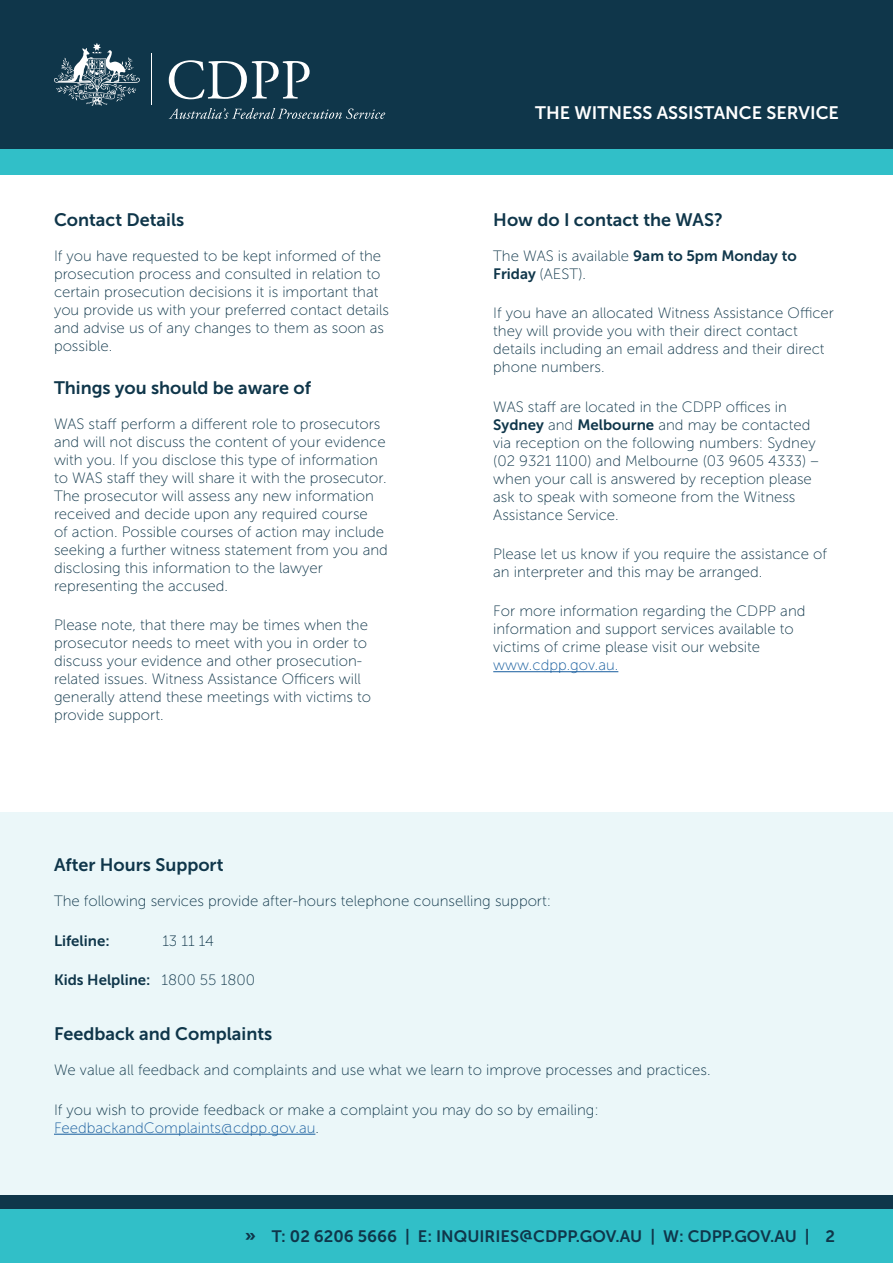
<style>
.page{position:relative;width:893px;height:1263px;background:#fff}
.page>*{position:absolute;margin:0;border:0;box-sizing:border-box;transform-origin:0 0}
.t1{font:18px "Museo Sans 700";color:#0f364a}
.t2{font:18px "Museo Sans 700";color:#fff}
.t3{font:16.5px "Museo Sans 700";color:#0f364a}
.t4{font:15px/18px "Museo Sans 100";color:#0f364a}
.t5{font:15px "Museo Sans 700";color:#0f364a}
.t6{font:15px "Museo Sans 100";color:#175d9e}
.s1{font-family:"Museo Sans 700"}
.s2{font-family:"Museo Sans 100"}
.s3{color:#175d9e}
.s4{font-family:"Museo Sans 900"}
</style>
<div class="page">
<div style="left:0;top:0;width:893px;height:149px;background:#0f364a"></div>
<div style="left:0;top:149px;width:893px;height:25px;background:#31bfc8"></div>
<svg style="left:169px;top:60px;width:141px;height:39px"></svg>
<hr style="left:151px;top:53px;width:1px;height:52px;background:#fff">
<svg style="left:54px;top:43px;width:86px;height:63px"></svg>
<svg style="left:169px;top:108px;width:216px;height:11px"></svg>
<div style="left:0;top:1209px;width:893px;height:54px;background:#31bfc8"></div>
<div style="left:0;top:1195px;width:893px;height:14px;background:#0f364a"></div>
<div style="left:0;top:812px;width:893px;height:383px;background:#ebf7f9"></div>
<hr style="left:493px;top:671px;width:125px;height:1px;background:#175d9e">
<hr style="left:54px;top:1134px;width:261px;height:1px;background:#175d9e">
<p class="t1" style="left:54px;top:210px;width:132px">Contact Details</p>
<p class="t4" style="left:54px;top:247px;width:336px">If you have requested to be kept informed of the prosecution process and consulted in relation to certain prosecution decisions it is important that you provide us with your preferred contact details and advise us of any changes to them as soon as possible.</p>
<p class="t1" style="left:54px;top:378px;width:259px">Things you should be aware of</p>
<p class="t4" style="left:54px;top:415px;width:335px">WAS staff perform a different role to prosecutors and will not discuss the content of your evidence with you. If you disclose this type of information to WAS staff they will share it with the prosecutor.<br>The prosecutor will assess any new information received and decide upon any required course<br>of action. Possible courses of action may include seeking a further witness statement from you and disclosing this information to the lawyer representing the accused.</p>
<p class="t4" style="left:54px;top:616px;width:319px">Please note, that there may be times when the prosecutor needs to meet with you in order to discuss your evidence and other prosecution&shy;related issues. Witness Assistance Officers will generally attend these meetings with victims to provide support.</p>
<p class="t2" style="left:535px;top:103px;width:305px">THE WITNESS ASSISTANCE SERVICE</p>
<p class="t1" style="left:493px;top:210px;width:231px">How do I contact the WAS?</p>
<p class="t4" style="left:493px;top:247px;width:305px">The WAS is available <span class="s1">9am to 5pm Monday to<br>Friday</span> (AEST).</p>
<p class="t4" style="left:493px;top:304px;width:342px">If you have an allocated Witness Assistance Officer they will provide you with their direct contact details including an email address and their direct phone numbers.</p>
<p class="t4" style="left:493px;top:398px;width:327px">WAS staff are located in the CDPP offices in <span class="s1">Sydney</span> and <span class="s1">Melbourne</span> and may be contacted via reception on the following numbers: Sydney (02 9321 1100) and Melbourne (03 9605 4333) – when your call is answered by reception please ask to speak with someone from the Witness Assistance Service.</p>
<p class="t4" style="left:493px;top:545px;width:335px">Please let us know if you require the assistance of an interpreter and this may be arranged.</p>
<p class="t4" style="left:493px;top:602px;width:314px">For more information regarding the CDPP and information and support services available to victims of crime please visit our website</p>
<p class="t6" style="left:493px;top:657px;width:127px">www.cdpp.gov.au.</p>
<p class="t1" style="left:54px;top:855px;width:171px">After Hours Support</p>
<p class="t4" style="left:54px;top:892px;width:499px">The following services provide after-hours telephone counselling support:</p>
<p class="t5" style="left:54px;top:932px;width:57px">Lifeline:</p>
<p class="t4" style="left:162px;top:931px;width:53px">13 11 14</p>
<p class="t5" style="left:54px;top:971px;width:203px">Kids Helpline: <span class="s2">1800 55 1800</span></p>
<p class="t1" style="left:54px;top:1024px;width:220px">Feedback and Complaints</p>
<p class="t4" style="left:54px;top:1061px;width:658px">We value all feedback and complaints and use what we learn to improve processes and practices.</p>
<p class="t4" style="left:54px;top:1101px;width:546px">If you wish to provide feedback or make a complaint you may do so by emailing:<br><span class="s3">FeedbackandComplaints@cdpp.gov.au</span>.</p>
<p class="t3" style="left:245px;top:1227px;width:592px"><span class="s4">»</span> T: 02 6206 5666 | E: INQUIRIES@CDPP.GOV.AU | W: CDPP.GOV.AU | 2</p>
</div>
